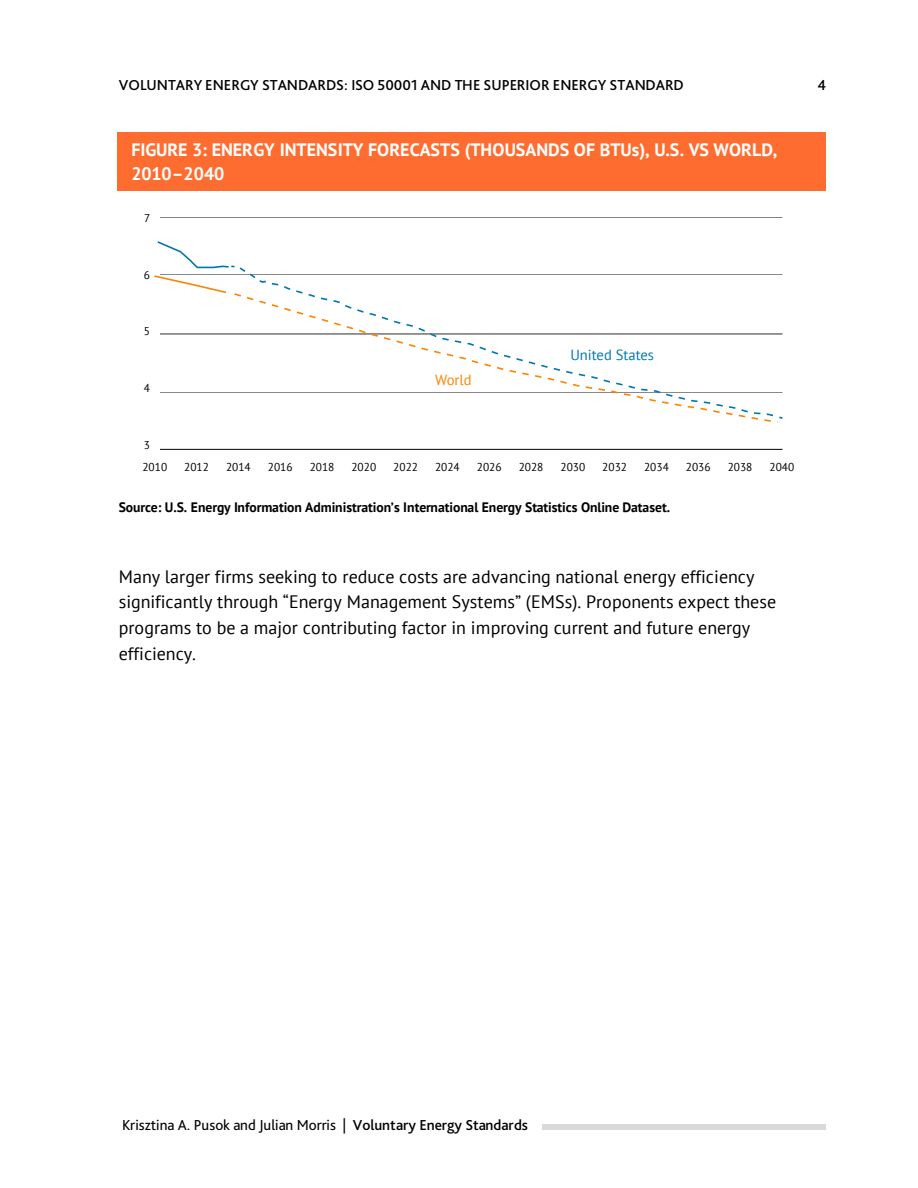
<style>
.page{position:relative;width:918px;height:1188px;background:#fff}
.page>*{position:absolute;margin:0;border:0;box-sizing:border-box;transform-origin:0 0}
.t1{font:18px/25.8px "PT Sans";color:#000}
.t2{font:700 18px/24.2px "PT Sans";color:#fff}
.t3{font:500 15.15px "Bliss Pro";color:#000}
.t4{font:15.15px "Bliss Pro";color:#000}
.t5{font:14.7px "PT Sans";color:#0078ad}
.t6{font:14.7px "PT Sans";color:#ff8300}
.t7{font:700 13.65px "PT Sans";letter-spacing:-.005em;color:#000}
.t8{font:11.4px "PT Sans";color:#000}
.s1{font-weight:500}
</style>
<div class="page">
<div style="left:542px;top:1124px;width:284px;height:5px;background:#d9d9d9"></div>
<div style="left:117px;top:131px;width:709px;height:30px;background:#ff6c2f"></div>
<div style="left:117px;top:161px;width:709px;height:30px;background:#ff6c2f"></div>
<hr style="left:160px;top:274px;width:623px;height:1px;background:#000">
<hr style="left:160px;top:217px;width:623px;height:1px;background:#000">
<hr style="left:160px;top:333px;width:623px;height:1px;background:#000">
<hr style="left:160px;top:334px;width:623px;height:1px;background:#000">
<hr style="left:160px;top:392px;width:623px;height:1px;background:#000">
<hr style="left:160px;top:449px;width:623px;height:1px;background:#000">
<svg style="left:154px;top:241px;width:114px;height:53px"></svg>
<svg style="left:233px;top:292px;width:546px;height:131px"></svg>
<p class="t3" style="left:119px;top:76px;width:567px">VOLUNTARY ENERGY STANDARDS: ISO 50001 AND THE SUPERIOR ENERGY STANDARD</p>
<p class="t2" style="left:131px;top:138px;width:648px">FIGURE 3: ENERGY INTENSITY FORECASTS (THOUSANDS OF BTUs), U.S. VS WORLD,<br>2010–2040</p>
<p class="t8" style="left:144px;top:210px;width:8px">7</p>
<p class="t8" style="left:144px;top:267px;width:8px">6</p>
<p class="t8" style="left:144px;top:324px;width:8px">5</p>
<p class="t8" style="left:144px;top:381px;width:8px">4</p>
<p class="t8" style="left:144px;top:438px;width:8px">3</p>
<p class="t6" style="left:435px;top:370px;width:38px">World</p>
<p class="t5" style="left:570px;top:345px;width:85px">United States</p>
<p class="t8" style="left:142px;top:460px;width:26px">2010</p>
<p class="t8" style="left:184px;top:460px;width:26px">2012</p>
<p class="t8" style="left:226px;top:460px;width:26px">2014</p>
<p class="t8" style="left:268px;top:460px;width:26px">2016</p>
<p class="t8" style="left:310px;top:460px;width:26px">2018</p>
<p class="t8" style="left:351px;top:460px;width:26px">2020</p>
<p class="t8" style="left:393px;top:460px;width:26px">2022</p>
<p class="t8" style="left:435px;top:460px;width:26px">2024</p>
<p class="t8" style="left:477px;top:460px;width:26px">2026</p>
<p class="t8" style="left:519px;top:460px;width:26px">2028</p>
<p class="t8" style="left:561px;top:460px;width:26px">2030</p>
<p class="t8" style="left:602px;top:460px;width:26px">2032</p>
<p class="t8" style="left:644px;top:460px;width:26px">2034</p>
<p class="t8" style="left:686px;top:460px;width:26px">2036</p>
<p class="t8" style="left:728px;top:460px;width:26px">2038</p>
<p class="t8" style="left:770px;top:460px;width:26px">2040</p>
<p class="t7" style="left:119px;top:498px;width:553px">Source: U.S. Energy Information Administration’s International Energy Statistics Online Dataset.</p>
<p class="t1" style="left:119px;top:563px;width:659px">Many larger firms seeking to reduce costs are advancing national energy efficiency significantly through “Energy Management Systems” (EMSs). Proponents expect these programs to be a major contributing factor in improving current and future energy efficiency.</p>
<p class="t3" style="left:818px;top:76px;width:10px">4</p>
<p class="t4" style="left:122px;top:1116px;width:408px">Krisztina A. Pusok and Julian Morris | <span class="s1">Voluntary Energy Standards</span></p>
</div>
